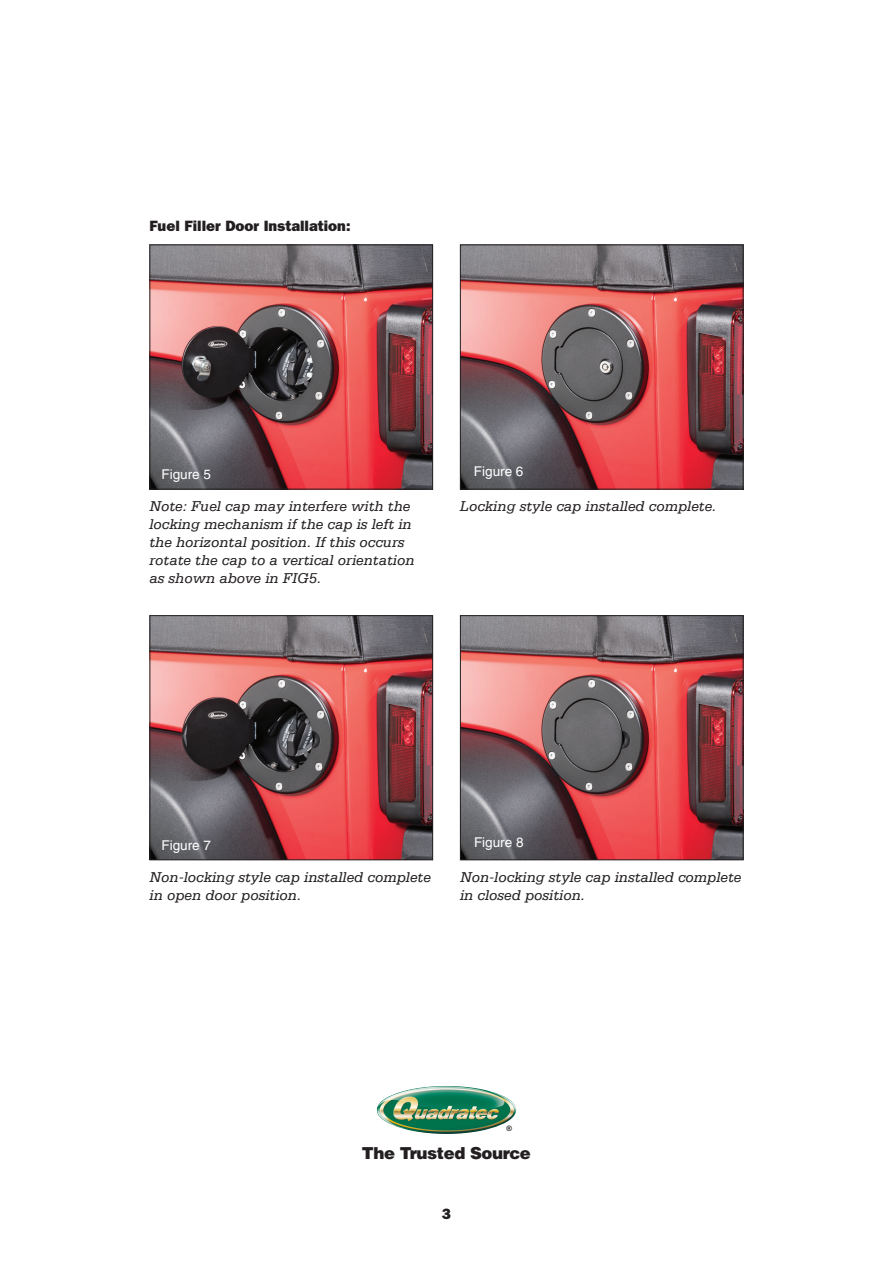
<style>
.page{position:relative;width:893px;height:1263px;background:#fff}
.page>*{position:absolute;margin:0;border:0;box-sizing:border-box;transform-origin:0 0}
.t1{font:900 16.5px "Helvetica";letter-spacing:-.025em;color:#231f20}
.t2{font:italic 15px/18px "Serifa LT";color:#231f20}
.t3{font:800 15px "New Franklin Gothic";color:#231f20}
.t4{font:condensed 13.5px "Helvetica";color:#fff}
.t5{font:700 7.5px "Arial";color:#231f20}
</style>
<div class="page">
<img style="left:377px;top:1086px;width:139px;height:48px">
<img style="left:151px;top:247px;width:280px;height:240px">
<div style="left:149px;top:245px;width:284px;height:244px;border:1px solid #231f20"></div>
<img style="left:462px;top:247px;width:279px;height:240px">
<div style="left:460px;top:245px;width:283px;height:244px;border:1px solid #231f20"></div>
<img style="left:152px;top:617px;width:279px;height:241px">
<div style="left:150px;top:615px;width:283px;height:245px;border:1px solid #231f20"></div>
<img style="left:462px;top:617px;width:279px;height:241px">
<div style="left:460px;top:615px;width:283px;height:245px;border:1px solid #231f20"></div>
<p class="t3" style="left:149px;top:220px;width:202px">Fuel Filler Door Installation:</p>
<p class="t4" style="left:161px;top:469px;width:51px">Figure 5</p>
<p class="t4" style="left:474px;top:467px;width:51px">Figure 6</p>
<p class="t2" style="left:149px;top:498px;width:267px">Note: Fuel cap may interfere with the locking mechanism if the cap is left in the horizontal position. If this occurs rotate the cap to a vertical orientation as shown above in FIG5.</p>
<p class="t2" style="left:460px;top:498px;width:258px">Locking style cap installed complete.</p>
<p class="t4" style="left:162px;top:840px;width:51px">Figure 7</p>
<p class="t4" style="left:474px;top:837px;width:51px">Figure 8</p>
<p class="t2" style="left:149px;top:868px;width:283px">Non-locking style cap installed complete in open door position.</p>
<p class="t2" style="left:460px;top:868px;width:283px">Non-locking style cap installed complete in closed position.</p>
<p class="t5" style="left:506px;top:1124px;width:7px">®</p>
<p class="t1" style="left:362px;top:1147px;width:171px">The Trusted Source</p>
<p class="t3" style="left:442px;top:1208px;width:10px">3</p>
</div>
